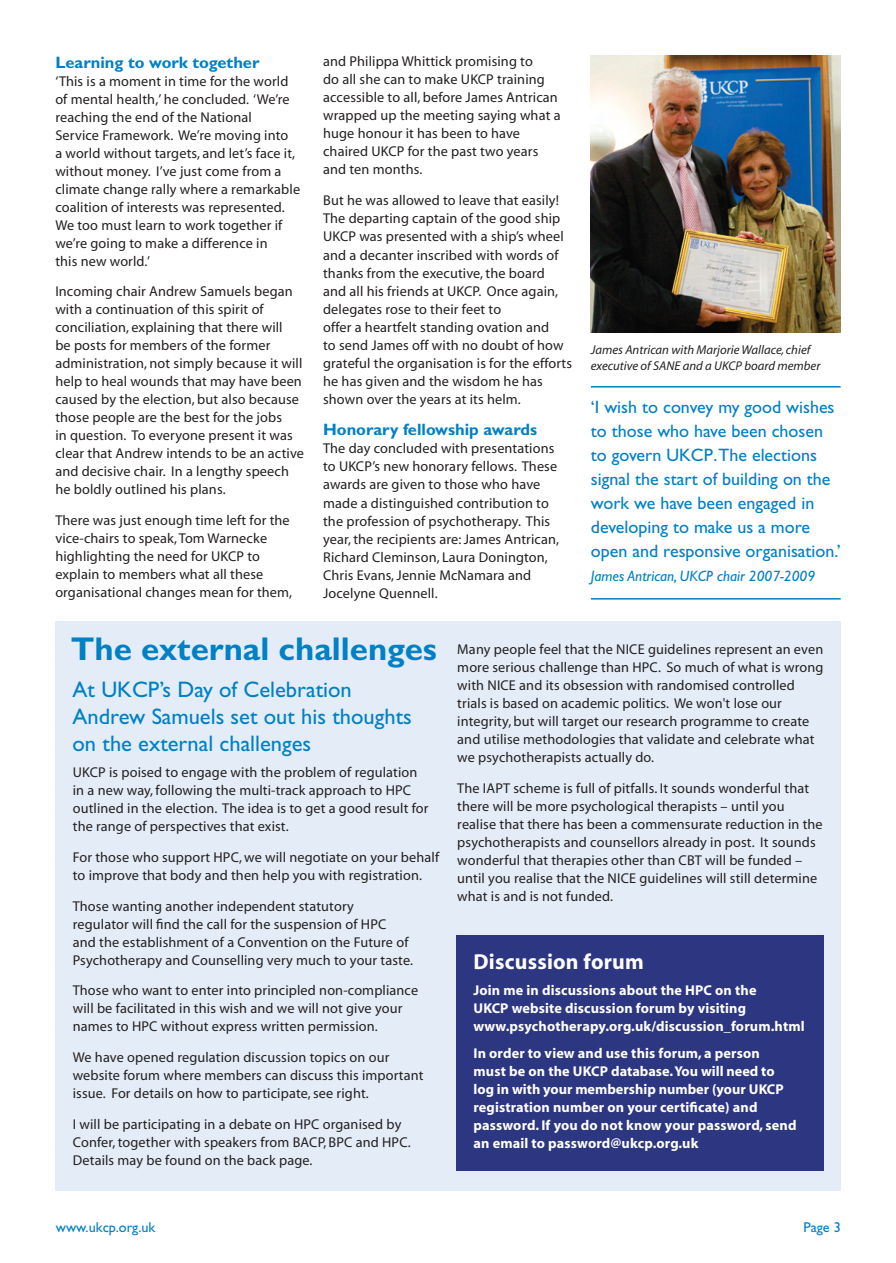
<style>
.page{position:relative;width:896px;height:1263px;background:#fff}
.page>*{position:absolute;margin:0;border:0;box-sizing:border-box;transform-origin:0 0}
.t1{font:700 33px "Gill Sans";color:#0080c5}
.t2{font:22.5px/27px "Gill Sans";color:#0080c5}
.t3{font:700 21.75px "Myriad";letter-spacing:.01em;color:#fff}
.t4{font:18px/24px "Gill Sans";color:#0080c5}
.t5{font:700 16.5px "Gill Sans";color:#0080c5}
.t6{font:italic 15px "Gill Sans";color:#0080c5}
.t7{font:14.25px/18px "Myriad";letter-spacing:.01em;color:#231f20}
.t8{font:700 14.25px/18px "Myriad";letter-spacing:.01em;color:#fff}
.t9{font:14.25px "Gill Sans";color:#0080c5}
.t10{font:italic 12.75px/15.8px "Myriad";color:#231f20}
</style>
<div class="page">
<div style="left:55px;top:621px;width:785px;height:570px;background:#e4edf7"></div>
<div style="left:456px;top:935px;width:367px;height:236px;background:#2d3681"></div>
<img style="left:591px;top:55px;width:249px;height:278px">
<hr style="left:591px;top:386px;width:249px;height:2px;background:#0080c5">
<hr style="left:591px;top:598px;width:249px;height:2px;background:#0080c5">
<p class="t5" style="left:55px;top:52px;width:206px">Learning to work together</p>
<p class="t7" style="left:55px;top:73px;width:246px">‘This is a moment in time for the world of mental health,’ he concluded. ‘We’re reaching the end of the National<br>Service Framework. We’re moving into<br>a world without targets, and let’s face it, without money. I’ve just come from a climate change rally where a remarkable coalition of interests was represented.<br>We too must learn to work together if we’re going to make a difference in<br>this new world.’</p>
<p class="t7" style="left:55px;top:283px;width:250px">Incoming chair Andrew Samuels began with a continuation of this spirit of conciliation, explaining that there will<br>be posts for members of the former administration, not simply because it will help to heal wounds that may have been caused by the election, but also because those people are the best for the jobs<br>in question. To everyone present it was clear that Andrew intends to be an active and decisive chair. In a lengthy speech he boldly outlined his plans.</p>
<p class="t7" style="left:55px;top:512px;width:238px">There was just enough time left for the vice-chairs to speak, Tom Warnecke highlighting the need for UKCP to explain to members what all these organisational changes mean for them,</p>
<p class="t7" style="left:323px;top:53px;width:239px">and Philippa Whittick promising to<br>do all she can to make UKCP training accessible to all, before James Antrican wrapped up the meeting saying what a huge honour it has been to have chaired UKCP for the past two years and ten months.</p>
<p class="t7" style="left:323px;top:192px;width:250px">But he was allowed to leave that easily!<br>The departing captain of the good ship UKCP was presented with a ship’s wheel and a decanter inscribed with words of thanks from the executive, the board<br>and all his friends at UKCP. Once again, delegates rose to their feet to<br>offer a heartfelt standing ovation and<br>to send James off with no doubt of how grateful the organisation is for the efforts he has given and the wisdom he has shown over the years at its helm.</p>
<p class="t5" style="left:323px;top:420px;width:215px">Honorary fellowship awards</p>
<p class="t7" style="left:323px;top:440px;width:237px">The day concluded with presentations to UKCP’s new honorary fellows. These awards are given to those who have made a distinguished contribution to the profession of psychotherapy. This year, the recipients are: James Antrican, Richard Cleminson, Laura Donington, Chris Evans, Jennie McNamara and Jocelyne Quennell.</p>
<p class="t10" style="left:591px;top:342px;width:231px">James Antrican with Marjorie Wallace, chief executive of SANE and a UKCP board member</p>
<p class="t4" style="left:591px;top:395px;width:251px">‘I wish to convey my good wishes to those who have been chosen to govern UKCP.The elections signal the start of building on the work we have been engaged in developing to make us a more open and responsive organisation.’</p>
<p class="t6" style="left:591px;top:567px;width:226px">James Antrican, UKCP chair 2007-2009</p>
<h1 class="t1" style="left:71px;top:629px;width:368px">The external challenges</h1>
<h2 class="t2" style="left:73px;top:676px;width:341px">At UKCP’s Day of Celebration<br>Andrew Samuels set out his thoughts on the external challenges</h2>
<p class="t7" style="left:73px;top:764px;width:357px">UKCP is poised to engage with the problem of regulation in a new way, following the multi-track approach to HPC outlined in the election. The idea is to get a good result for the range of perspectives that exist.</p>
<p class="t7" style="left:73px;top:849px;width:368px">For those who support HPC, we will negotiate on your behalf to improve that body and then help you with registration.</p>
<p class="t7" style="left:73px;top:897px;width:342px">Those wanting another independent statutory regulator will find the call for the suspension of HPC<br>and the establishment of a Convention on the Future of Psychotherapy and Counselling very much to your taste.</p>
<p class="t7" style="left:73px;top:982px;width:347px">Those who want to enter into principled non-compliance will be facilitated in this wish and we will not give your names to HPC without express written permission.</p>
<p class="t7" style="left:73px;top:1049px;width:352px">We have opened regulation discussion topics on our website forum where members can discuss this important issue. For details on how to participate, see right.</p>
<p class="t7" style="left:73px;top:1116px;width:339px">I will be participating in a debate on HPC organised by<br>Confer, together with speakers from BACP, BPC and HPC.<br>Details may be found on the back page.</p>
<p class="t7" style="left:457px;top:641px;width:367px">Many people feel that the NICE guidelines represent an even more serious challenge than HPC. So much of what is wrong with NICE and its obsession with randomised controlled trials is based on academic politics. We won't lose our integrity, but will target our research programme to create and utilise methodologies that validate and celebrate what we psychotherapists actually do.</p>
<p class="t7" style="left:457px;top:780px;width:367px">The IAPT scheme is full of pitfalls. It sounds wonderful that there will be more psychological therapists – until you realise that there has been a commensurate reduction in the psychotherapists and counsellors already in post. It sounds wonderful that therapies other than CBT will be funded – until you realise that the NICE guidelines will still determine what is and is not funded.</p>
<h3 class="t3" style="left:473px;top:950px;width:172px">Discussion forum</h3>
<p class="t8" style="left:473px;top:982px;width:332px">Join me in discussions about the HPC on the<br>UKCP website discussion forum by visiting www.psychotherapy.org.uk/discussion_forum.html</p>
<p class="t8" style="left:473px;top:1044px;width:324px">In order to view and use this forum, a person<br>must be on the UKCP database. You will need to log in with your membership number (your UKCP registration number on your certificate) and password. If you do not know your password, send an email to password@ukcp.org.uk</p>
<p class="t9" style="left:56px;top:1219px;width:101px">www.ukcp.org.uk</p>
<p class="t9" style="left:803px;top:1219px;width:39px">Page 3</p>
</div>
